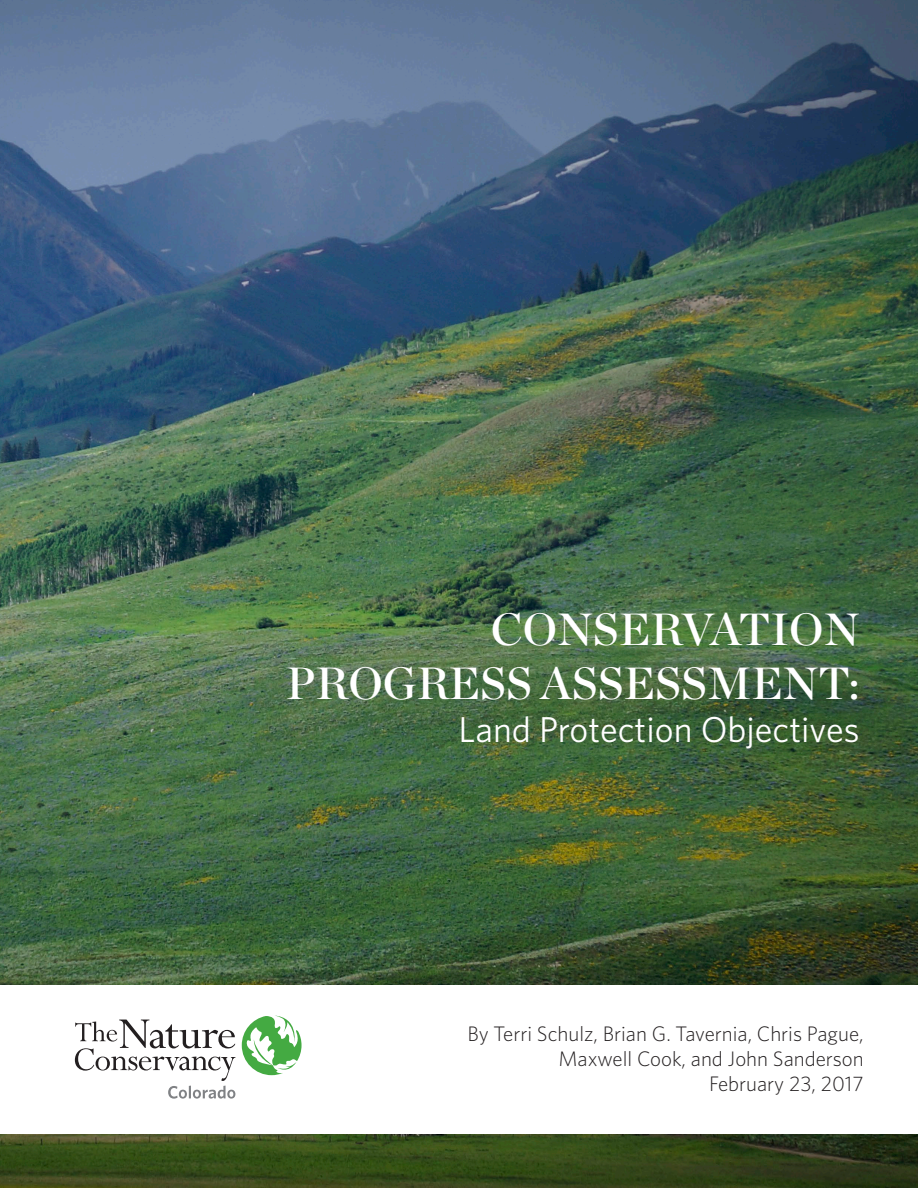
<style>
.page{position:relative;width:918px;height:1188px;background:#fff}
.page>*{position:absolute;margin:0;border:0;box-sizing:border-box;transform-origin:0 0}
.t1{font:45px/54px "Chronicle Display Semi";color:#fff;text-align:right}
.t2{font:36px "Whitney";color:#fff}
.t3{font:300 21px/25.2px "Whitney";color:#231f20;text-align:right}
</style>
<div class="page">
<img style="left:0;top:0;width:918px;height:1188px">
<div style="left:0;top:986px;width:918px;height:148px;background:#fff"></div>
<svg style="left:242px;top:1015px;width:60px;height:60px"></svg>
<svg style="left:75px;top:1020px;width:161px;height:79px"></svg>
<p class="t1" style="left:286px;top:599px;width:575px">CONSERVATION<br>PROGRESS ASSESSMENT:</p>
<p class="t2" style="left:459px;top:706px;width:402px">Land Protection Objectives</p>
<p class="t3" style="left:467px;top:1020px;width:398px">By Terri Schulz, Brian G. Tavernia, Chris Pague,<br>Maxwell Cook, and John Sanderson</p>
<p class="t3" style="left:709px;top:1070px;width:156px">February 23, 2017</p>
</div>
